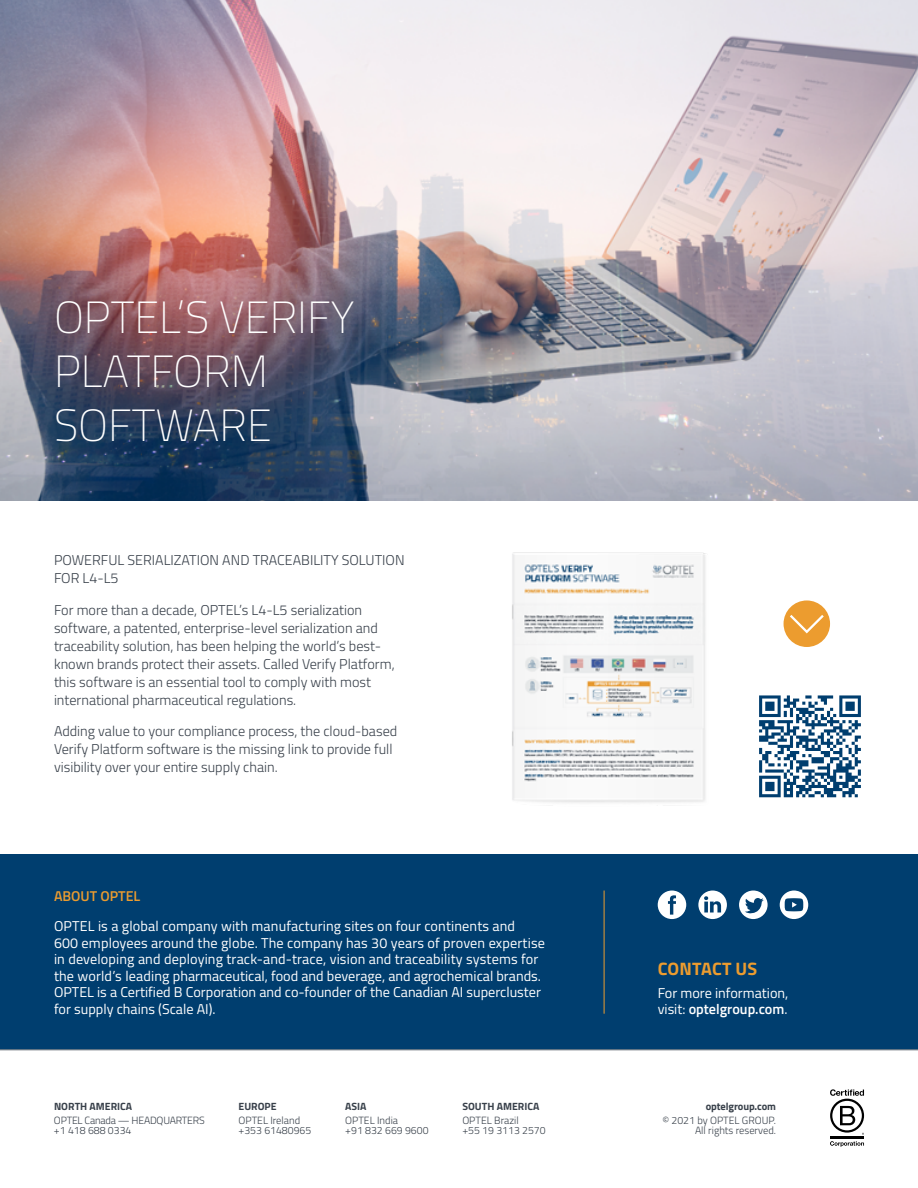
<style>
.page{position:relative;width:918px;height:1188px;background:#fff}
.page>*{position:absolute;margin:0;border:0;box-sizing:border-box;transform-origin:0 0}
.t1{font:100 45px/54px "Titillium";color:#fff}
.t2{font:700 18px "Titillium";letter-spacing:.01em;color:#ec9c2f}
.t3{font:300 14.25px/18px "Titillium";color:#38404a}
.t4{font:14.25px/16.5px "Titillium";letter-spacing:.005em;color:#fff}
.t5{font:600 14.25px "Titillium";color:#ec9c2f}
.t6{font:300 10.5px/10.5px "Titillium";color:#38404a}
.t7{font:700 10.5px "Titillium";color:#38404a}
.t8{font:300 10.5px/10.5px "Titillium";letter-spacing:-.02em;color:#38404a}
.s1{font-weight:600}
</style>
<div class="page">
<img style="left:0;top:0;width:918px;height:501px">
<svg style="left:759px;top:695px;width:102px;height:102px"></svg>
<img style="left:512px;top:552px;width:194px;height:251px">
<div style="left:0;top:854px;width:918px;height:195px;background:#003e6f"></div>
<hr style="left:0;top:1049px;width:918px;height:1px;background:#7c848b">
<hr style="left:604px;top:891px;width:1px;height:123px;background:#ec9c2f">
<hr style="left:830px;top:1136px;width:34px;height:2px;background:#000">
<svg style="left:830px;top:1089px;width:34px;height:46px"></svg>
<svg style="left:830px;top:1141px;width:34px;height:6px"></svg>
<svg style="left:780px;top:891px;width:28px;height:28px"></svg>
<svg style="left:658px;top:891px;width:28px;height:28px"></svg>
<svg style="left:739px;top:891px;width:29px;height:28px"></svg>
<svg style="left:698px;top:891px;width:29px;height:28px"></svg>
<div style="left:784px;top:600px;width:46px;height:47px;background:#ec9c2f;border-radius:50%"></div>
<svg style="left:790px;top:615px;width:34px;height:19px"></svg>
<h1 class="t1" style="left:54px;top:288px;width:302px">OPTEL’S VERIFY<br>PLATFORM<br>SOFTWARE</h1>
<p class="t3" style="left:54px;top:551px;width:352px">POWERFUL SERIALIZATION AND TRACEABILITY SOLUTION<br>FOR L4-L5</p>
<p class="t3" style="left:54px;top:600px;width:342px">For more than a decade, OPTEL’s L4-L5 serialization software, a patented, enterprise-level serialization and traceability solution, has been helping the world’s best&shy;known brands protect their assets. Called Verify Platform, this software is an essential tool to comply with most international pharmaceutical regulations.</p>
<p class="t3" style="left:54px;top:722px;width:345px">Adding value to your compliance process, the cloud-based<br>Verify Platform software is the missing link to provide full visibility over your entire supply chain.</p>
<p class="t5" style="left:54px;top:886px;width:88px">ABOUT OPTEL</p>
<p class="t4" style="left:54px;top:917px;width:492px">OPTEL is a global company with manufacturing sites on four continents and<br>600 employees around the globe. The company has 30 years of proven expertise in developing and deploying track-and-trace, vision and traceability systems for the world’s leading pharmaceutical, food and beverage, and agrochemical brands.<br>OPTEL is a Certified B Corporation and co-founder of the Canadian AI supercluster for supply chains (Scale AI).</p>
<p class="t7" style="left:54px;top:1098px;width:80px">NORTH AMERICA</p>
<p class="t8" style="left:54px;top:1114px;width:152px">OPTEL Canada — HEADQUARTERS +1 418 688 0334</p>
<p class="t7" style="left:239px;top:1098px;width:40px">EUROPE</p>
<p class="t6" style="left:239px;top:1114px;width:74px">OPTEL Ireland +353 61480965</p>
<p class="t7" style="left:345px;top:1098px;width:23px">ASIA</p>
<p class="t6" style="left:345px;top:1114px;width:85px">OPTEL India<br>+91 832 669 9600</p>
<p class="t7" style="left:462px;top:1098px;width:78px">SOUTH AMERICA</p>
<p class="t6" style="left:462px;top:1114px;width:85px">OPTEL Brazil<br>+55 19 3113 2570</p>
<p class="t2" style="left:658px;top:955px;width:101px">CONTACT US</p>
<p class="t4" style="left:658px;top:984px;width:132px;line-height:15.8px">For more information, visit: <span class="s1">optelgroup.com</span>.</p>
<p class="t7" style="left:706px;top:1098px;width:72px">optelgroup.com</p>
<p class="t6" style="left:662px;top:1114px;width:115px;text-align:right">© 2021 by OPTEL GROUP.<br>All rights reserved.</p>
</div>
